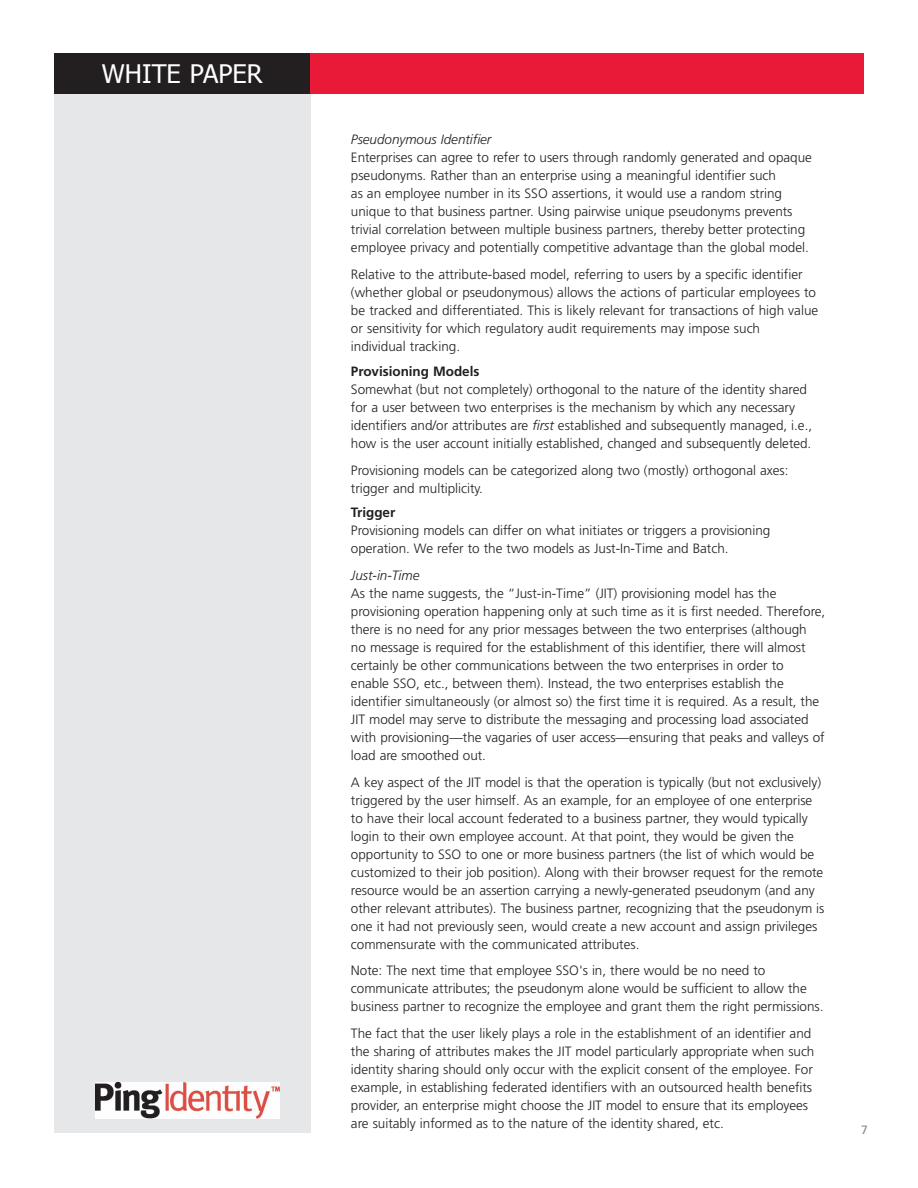
<style>
.page{position:relative;width:918px;height:1188px;background:#fff}
.page>*{position:absolute;margin:0;border:0;box-sizing:border-box;transform-origin:0 0}
.t1{font:25.5px "Tahoma";color:#fff}
.Bullets_2{font:300 13.5px/18px "Frutiger";letter-spacing:-.005em;color:#231f20}
.Bullets_2-2{font:italic 300 13.5px "Frutiger";letter-spacing:-.005em;color:#231f20}
.Bullets_2-3{font:700 13.5px "Frutiger";letter-spacing:-.005em;color:#231f20}
.s1{font-style:italic}
</style>
<div class="page">
<div style="left:54px;top:93px;width:257px;height:1040px;background:#e6e7e9"></div>
<img style="left:96px;top:1082px;width:184px;height:37px">
<div style="left:54px;top:53px;width:257px;height:40px;background:#231f20"></div>
<div style="left:311px;top:53px;width:553px;height:40px;background:#e91938"></div>
<p class="t1" style="left:102px;top:57px;width:162px">WHITE PAPER</p>
<p class="Bullets_2-2" style="left:351px;top:132px;width:142px">Pseudonymous Identifier</p>
<p class="Bullets_2" style="left:351px;top:149px;width:462px">Enterprises can agree to refer to users through randomly generated and opaque pseudonyms. Rather than an enterprise using a meaningful identifier such<br>as an employee number in its SSO assertions, it would use a random string unique to that business partner. Using pairwise unique pseudonyms prevents trivial correlation between multiple business partners, thereby better protecting employee privacy and potentially competitive advantage than the global model.</p>
<p class="Bullets_2" style="left:351px;top:265px;width:469px">Relative to the attribute-based model, referring to users by a specific identifier (whether global or pseudonymous) allows the actions of particular employees to be tracked and differentiated. This is likely relevant for transactions of high value or sensitivity for which regulatory audit requirements may impose such<br>individual tracking.</p>
<p class="Bullets_2-3" style="left:351px;top:363px;width:130px">Provisioning Models</p>
<p class="Bullets_2" style="left:351px;top:380px;width:463px">Somewhat (but not completely) orthogonal to the nature of the identity shared for a user between two enterprises is the mechanism by which any necessary identifiers and/or attributes are <span class="s1">first</span> established and subsequently managed, i.e., how is the user account initially established, changed and subsequently deleted.</p>
<p class="Bullets_2" style="left:351px;top:461px;width:439px">Provisioning models can be categorized along two (mostly) orthogonal axes: trigger and multiplicity.</p>
<p class="Bullets_2-3" style="left:351px;top:505px;width:46px">Trigger</p>
<p class="Bullets_2" style="left:351px;top:522px;width:421px">Provisioning models can differ on what initiates or triggers a provisioning operation. We refer to the two models as Just-In-Time and Batch.</p>
<p class="Bullets_2-2" style="left:351px;top:568px;width:70px">Just-in-Time</p>
<p class="Bullets_2" style="left:351px;top:584px;width:476px">As the name suggests, the “Just-in-Time” (JIT) provisioning model has the provisioning operation happening only at such time as it is first needed. Therefore, there is no need for any prior messages between the two enterprises (although<br>no message is required for the establishment of this identifier, there will almost certainly be other communications between the two enterprises in order to<br>enable SSO, etc., between them). Instead, the two enterprises establish the identifier simultaneously (or almost so) the first time it is required. As a result, the JIT model may serve to distribute the messaging and processing load associated with provisioning—the vagaries of user access—ensuring that peaks and valleys of load are smoothed out.</p>
<p class="Bullets_2" style="left:351px;top:773px;width:475px">A key aspect of the JIT model is that the operation is typically (but not exclusively) triggered by the user himself. As an example, for an employee of one enterprise to have their local account federated to a business partner, they would typically login to their own employee account. At that point, they would be given the opportunity to SSO to one or more business partners (the list of which would be customized to their job position). Along with their browser request for the remote resource would be an assertion carrying a newly-generated pseudonym (and any other relevant attributes). The business partner, recognizing that the pseudonym is one it had not previously seen, would create a new account and assign privileges commensurate with the communicated attributes.</p>
<p class="Bullets_2" style="left:351px;top:962px;width:474px">Note: The next time that employee SSO's in, there would be no need to communicate attributes; the pseudonym alone would be sufficient to allow the business partner to recognize the employee and grant them the right permissions.</p>
<p class="Bullets_2" style="left:351px;top:1024px;width:465px">The fact that the user likely plays a role in the establishment of an identifier and the sharing of attributes makes the JIT model particularly appropriate when such identity sharing should only occur with the explicit consent of the employee. For example, in establishing federated identifiers with an outsourced health benefits provider, an enterprise might choose the JIT model to ensure that its employees are suitably informed as to the nature of the identity shared, etc.</p>
</div>
